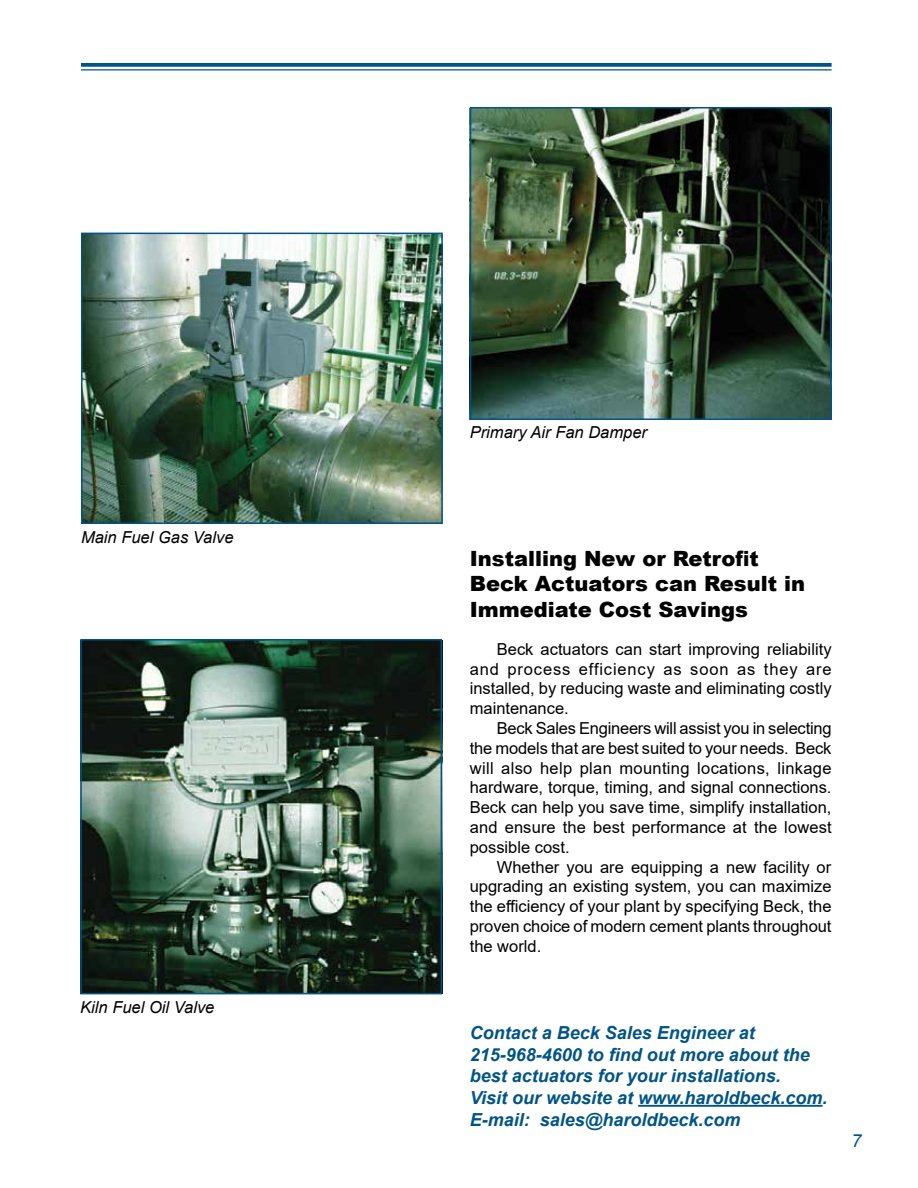
<style>
.page{position:relative;width:918px;height:1188px;background:#fff}
.page>*{position:absolute;margin:0;border:0;box-sizing:border-box;transform-origin:0 0}
.t1{font:900 21px/25.2px "Arial";color:#000}
.t2{font:italic 700 18px/21.6px "Arial";color:#005488}
.t3{font:italic 18px "Arial";color:#005488}
.t4{font:16.5px/19.8px "Arial";color:#000;text-align:justify}
.t5{font:italic 16.5px "Arial";color:#000}
</style>
<div class="page">
<hr style="left:638px;top:1105px;width:185px;height:2px;background:#005488">
<svg style="left:81px;top:63px;width:751px;height:4px;background:#0f5e8f"></svg>
<hr style="left:81px;top:69px;width:751px;height:2px;background:#005488">
<img style="left:473px;top:110px;width:356px;height:307px">
<img style="left:84px;top:236px;width:356px;height:285px">
<div style="left:470px;top:107px;width:362px;height:313px;border:2px solid #005488"></div>
<div style="left:81px;top:233px;width:362px;height:291px;border:2px solid #005488"></div>
<img style="left:83px;top:640px;width:360px;height:353px">
<div style="left:80px;top:639px;width:362px;height:355px;border:2px solid #005488"></div>
<p class="t5" style="left:81px;top:527px;width:154px">Main Fuel Gas Valve</p>
<p class="t5" style="left:80px;top:996px;width:136px">Kiln Fuel Oil Valve</p>
<p class="t5" style="left:470px;top:422px;width:179px">Primary Air Fan Damper</p>
<p class="t1" style="left:470px;top:546px;width:337px">Installing New or Retrofit<br>Beck Actuators can Result in<br>Immediate Cost Savings</p>
<p class="t4" style="left:470px;top:639px;width:363px;text-indent:27px">Beck actuators can start improving reliability and process efficiency as soon as they are installed, by reducing waste and eliminating costly maintenance.</p>
<p class="t4" style="left:470px;top:718px;width:363px;text-indent:27px">Beck Sales Engineers will assist you in selecting the models that are best suited to your needs. Beck will also help plan mounting locations, linkage hardware, torque, timing, and signal connections.<br>Beck can help you save time, simplify installation, and ensure the best performance at the lowest possible cost.</p>
<p class="t4" style="left:470px;top:857px;width:363px;text-indent:27px">Whether you are equipping a new facility or upgrading an existing system, you can maximize the efficiency of your plant by specifying Beck, the proven choice of modern cement plants throughout the world.</p>
<p class="t2" style="left:470px;top:1023px;width:359px">Contact a Beck Sales Engineer at 215-968-4600 to find out more about the best actuators for your installations.<br>Visit our website at www.haroldbeck.com.<br>E-mail: sales@haroldbeck.com</p>
<p class="t3" style="left:852px;top:1129px;width:12px">7</p>
</div>
